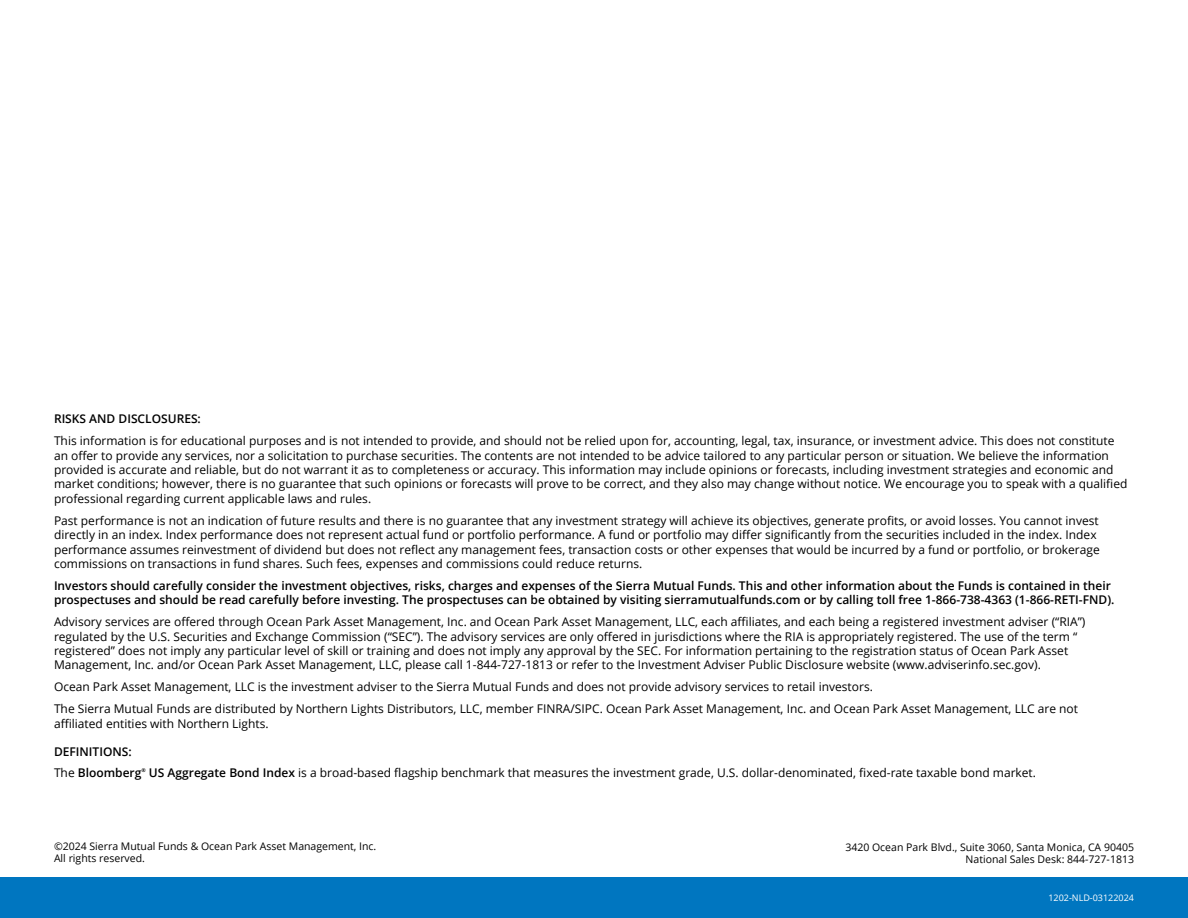
<style>
.page{position:relative;width:1188px;height:918px;background:#fff}
.page>*{position:absolute;margin:0;border:0;box-sizing:border-box;transform-origin:0 0}
.t1{font:12px/14.4px "Open Sans";color:#000}
.t2{font:600 12px/14.4px "Open Sans";color:#000}
.t3{font:10.5px/12.6px "Open Sans";color:#000}
.t4{font:9px "Open Sans";color:#fff}
.t5{font:600 5.25px "Open Sans";color:#000}
.s1{font-weight:400}
.s2{font-weight:600}
</style>
<div class="page">
<div style="left:0;top:878px;width:1188px;height:40px;background:#0076c0"></div>
<p class="t2" style="left:54px;top:411px;width:148px">RISKS AND DISCLOSURES:</p>
<p class="t1" style="left:54px;top:433px;width:1075px">This information is for educational purposes and is not intended to provide, and should not be relied upon for, accounting, legal, tax, insurance, or investment advice. This does not constitute an offer to provide any services, nor a solicitation to purchase securities. The contents are not intended to be advice tailored to any particular person or situation. We believe the information provided is accurate and reliable, but do not warrant it as to completeness or accuracy. This information may include opinions or forecasts, including investment strategies and economic and market conditions; however, there is no guarantee that such opinions or forecasts will prove to be correct, and they also may change without notice. We encourage you to speak with a qualified professional regarding current applicable laws and rules.</p>
<p class="t1" style="left:54px;top:513px;width:1047px">Past performance is not an indication of future results and there is no guarantee that any investment strategy will achieve its objectives, generate profits, or avoid losses. You cannot invest directly in an index. Index performance does not represent actual fund or portfolio performance. A fund or portfolio may differ significantly from the securities included in the index. Index performance assumes reinvestment of dividend but does not reflect any management fees, transaction costs or other expenses that would be incurred by a fund or portfolio, or brokerage commissions on transactions in fund shares. Such fees, expenses and commissions could reduce returns.</p>
<p class="t2" style="left:54px;top:578px;width:1062px">Investors should carefully consider the investment objectives, risks, charges and expenses of the Sierra Mutual Funds. This and other information about the Funds is contained in their prospectuses and should be read carefully before investing. The prospectuses can be obtained by visiting sierramutualfunds.com or by calling toll free 1-866-738-4363 (1-866-RETI-FND).</p>
<p class="t1" style="left:54px;top:614px;width:1033px">Advisory services are offered through Ocean Park Asset Management, Inc. and Ocean Park Asset Management, LLC, each affiliates, and each being a registered investment adviser (“RIA”) regulated by the U.S. Securities and Exchange Commission (“SEC”). The advisory services are only offered in jurisdictions where the RIA is appropriately registered. The use of the term “ registered” does not imply any particular level of skill or training and does not imply any approval by the SEC. For information pertaining to the registration status of Ocean Park Asset Management, Inc. and/or Ocean Park Asset Management, LLC, please call 1-844-727-1813 or refer to the Investment Adviser Public Disclosure website (www.adviserinfo.sec.gov).</p>
<p class="t1" style="left:54px;top:676px;width:1026px;line-height:21.9px">Ocean Park Asset Management, LLC is the investment adviser to the Sierra Mutual Funds and does not provide advisory services to retail investors.<br>The Sierra Mutual Funds are distributed by Northern Lights Distributors, LLC, member FINRA/SIPC. Ocean Park Asset Management, Inc. and Ocean Park Asset Management, LLC are not</p>
<p class="t1" style="left:54px;top:716px;width:216px">affiliated entities with Northern Lights.</p>
<p class="t2" style="left:54px;top:741px;width:89px;line-height:20.9px">DEFINITIONS:<br><span class="s1">The</span> Bloomberg</p>
<p class="t5" style="left:141px;top:767px;width:6px">®</p>
<p class="t1" style="left:149px;top:765px;width:889px"><span class="s2">US Aggregate Bond Index</span> is a broad-based flagship benchmark that measures the investment grade, U.S. dollar-denominated, fixed-rate taxable bond market.</p>
<p class="t3" style="left:54px;top:840px;width:324px">©2024 Sierra Mutual Funds &amp; Ocean Park Asset Management, Inc.<br>All rights reserved.</p>
<p class="t3" style="left:845px;top:840px;width:290px;text-align:right">3420 Ocean Park Blvd., Suite 3060, Santa Monica, CA 90405<br>National Sales Desk: 844-727-1813</p>
<p class="t4" style="left:1048px;top:891px;width:87px">1202-NLD-03122024</p>
</div>
